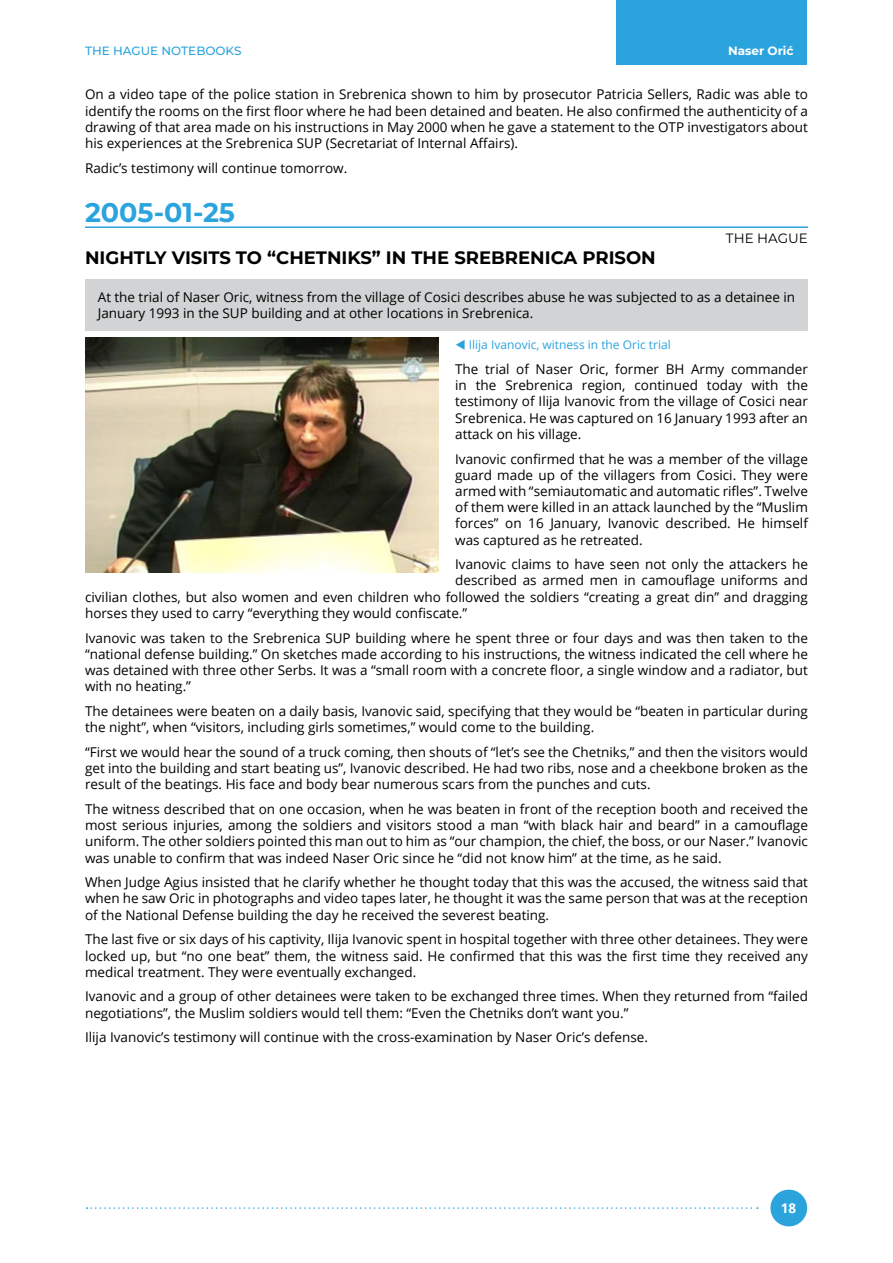
<style>
.page{position:relative;width:893px;height:1263px;background:#fff}
.page>*{position:absolute;margin:0;border:0;box-sizing:border-box;transform-origin:0 0}
.t1{font:700 27px "Montserrat";color:#2ba4dd}
.t2{font:700 18px "Montserrat";color:#000}
.t3{font:13.5px/16.2px "Open Sans";color:#000;text-align:justify}
.t4{font:13.5px "Montserrat";color:#000}
.t5{font:700 13.5px "Open Sans";color:#fff}
.t6{font:12px "Open Sans";color:#2ba4dd}
.t7{font:500 12px "Montserrat";color:#2ba4dd}
.t8{font:700 12px "Montserrat";color:#fff}
</style>
<div class="page">
<div style="left:617px;top:0;width:190px;height:65px;background:#2ba4dd"></div>
<div style="left:770px;top:1189px;width:37px;height:37px;background:#2ba4dd;border-radius:50%"></div>
<svg style="left:87px;top:1207px;width:671px;height:2px"></svg>
<hr style="left:85px;top:226px;width:723px;height:2px;background:#2ba4dd">
<div style="left:85px;top:279px;width:723px;height:51px;background:#d1d3d4"></div>
<img style="left:85px;top:337px;width:353px;height:235px">
<p class="t7" style="left:85px;top:43px;width:158px">THE HAGUE NOTEBOOKS</p>
<p class="t8" style="left:728px;top:43px;width:67px">Naser Orić</p>
<p class="t3" style="left:85px;top:86px;width:724px">On a video tape of the police station in Srebrenica shown to him by prosecutor Patricia Sellers, Radic was able to identify the rooms on the first floor where he had been detained and beaten. He also confirmed the authenticity of a drawing of that area made on his instructions in May 2000 when he gave a statement to the OTP investigators about his experiences at the Srebrenica SUP (Secretariat of Internal Affairs).</p>
<p class="t3" style="left:85px;top:159px;width:264px">Radic’s testimony will continue tomorrow.</p>
<h1 class="t1" style="left:85px;top:195px;width:151px">2005-01-25</h1>
<p class="t4" style="left:726px;top:229px;width:83px">THE HAGUE</p>
<h2 class="t2" style="left:85px;top:246px;width:572px">NIGHTLY VISITS TO “CHETNIKS” IN THE SREBRENICA PRISON</h2>
<p class="t3" style="left:98px;top:288px;width:699px">At the trial of Naser Oric, witness from the village of Cosici describes abuse he was subjected to as a detainee in<br>January 1993 in the SUP building and at other locations in Srebrenica.</p>
<p class="t6" style="left:455px;top:337px;width:217px">▼ Ilija Ivanovic, witness in the Oric trial</p>
<p class="t3" style="left:455px;top:361px;width:354px">The trial of Naser Oric, former BH Army commander in the Srebrenica region, continued today with the testimony of Ilija Ivanovic from the village of Cosici near Srebrenica. He was captured on 16 January 1993 after an attack on his village.</p>
<p class="t3" style="left:455px;top:450px;width:354px">Ivanovic confirmed that he was a member of the village guard made up of the villagers from Cosici. They were armed with “semiautomatic and automatic rifles”. Twelve of them were killed in an attack launched by the “Muslim forces” on 16 January, Ivanovic described. He himself was captured as he retreated.</p>
<p class="t3" style="left:455px;top:556px;width:354px">Ivanovic claims to have seen not only the attackers he</p>
<p class="t3" style="left:455px;top:572px;width:354px">described as armed men in camouflage uniforms and</p>
<p class="t3" style="left:85px;top:588px;width:724px">civilian clothes, but also women and even children who followed the soldiers “creating a great din” and dragging</p>
<p class="t3" style="left:85px;top:604px;width:384px">horses they used to carry “everything they would confiscate.”</p>
<p class="t3" style="left:85px;top:629px;width:724px">Ivanovic was taken to the Srebrenica SUP building where he spent three or four days and was then taken to the “national defense building.” On sketches made according to his instructions, the witness indicated the cell where he was detained with three other Serbs. It was a “small room with a concrete floor, a single window and a radiator, but with no heating.”</p>
<p class="t3" style="left:85px;top:702px;width:724px">The detainees were beaten on a daily basis, Ivanovic said, specifying that they would be “beaten in particular during the night”, when “visitors, including girls sometimes,” would come to the building.</p>
<p class="t3" style="left:85px;top:743px;width:724px">“First we would hear the sound of a truck coming, then shouts of “let’s see the Chetniks,” and then the visitors would get into the building and start beating us”, Ivanovic described. He had two ribs, nose and a cheekbone broken as the result of the beatings. His face and body bear numerous scars from the punches and cuts.</p>
<p class="t3" style="left:85px;top:800px;width:724px">The witness described that on one occasion, when he was beaten in front of the reception booth and received the most serious injuries, among the soldiers and visitors stood a man “with black hair and beard” in a camouflage uniform. The other soldiers pointed this man out to him as “our champion, the chief, the boss, or our Naser.” Ivanovic was unable to confirm that was indeed Naser Oric since he “did not know him” at the time, as he said.</p>
<p class="t3" style="left:85px;top:874px;width:724px">When Judge Agius insisted that he clarify whether he thought today that this was the accused, the witness said that when he saw Oric in photographs and video tapes later, he thought it was the same person that was at the reception of the National Defense building the day he received the severest beating.</p>
<p class="t3" style="left:85px;top:931px;width:724px">The last five or six days of his captivity, Ilija Ivanovic spent in hospital together with three other detainees. They were locked up, but “no one beat” them, the witness said. He confirmed that this was the first time they received any medical treatment. They were eventually exchanged.</p>
<p class="t3" style="left:85px;top:988px;width:724px">Ivanovic and a group of other detainees were taken to be exchanged three times. When they returned from “failed negotiations”, the Muslim soldiers would tell them: “Even the Chetniks don’t want you.”</p>
<p class="t3" style="left:85px;top:1029px;width:564px">Ilija Ivanovic’s testimony will continue with the cross-examination by Naser Oric’s defense.</p>
<p class="t5" style="left:781px;top:1199px;width:17px">18</p>
</div>
